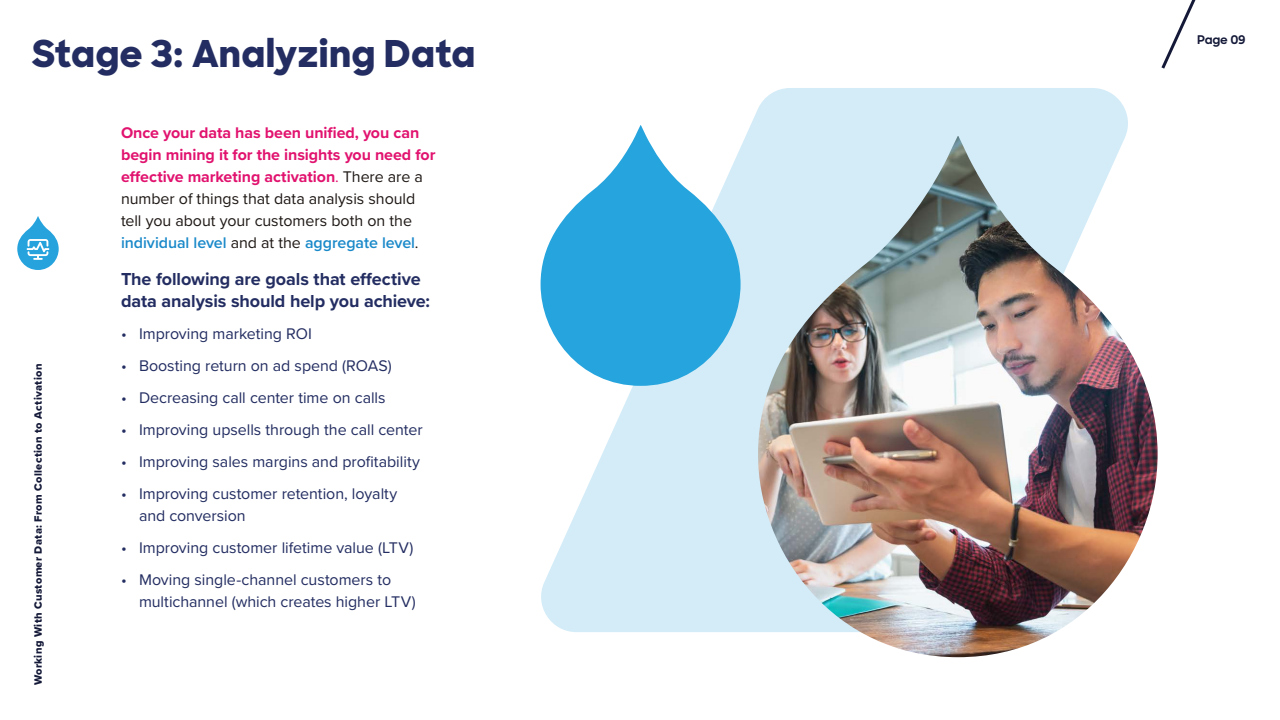
<style>
.page{position:relative;width:1280px;height:720px;background:#fff}
.page>*{position:absolute;margin:0;border:0;box-sizing:border-box;transform-origin:0 0}
.t1{font:800 37px "Sharp Sans";letter-spacing:.005em;color:#232d61}
.t2{font:700 18px/22px "Proxima Nova";letter-spacing:-.005em;color:#232d61}
.t3{font:16px/22px "Proxima Nova";letter-spacing:-.005em;color:#232d61}
.t4{font:700 16px/22px "Proxima Nova";letter-spacing:-.005em;color:#e1136f}
.t5{font:700 12px "Sharp Sans";letter-spacing:-.02em;color:#141938}
.t6{font:11px "Proxima Nova Extrabld";letter-spacing:.03em;color:#141938}
.s1{font-weight:400}
.s2{font-weight:400;color:#1e1815}
.s3{font-weight:600;color:#1a89c9}
</style>
<div class="page">
<svg style="left:540px;top:88px;width:588px;height:544px;fill:#d3ecf8"></svg>
<img style="left:758px;top:136px;width:400px;height:521px">
<svg style="left:541px;top:125px;width:200px;height:261px;fill:#26a4dd"></svg>
<svg style="left:17px;top:216px;width:42px;height:54px"></svg>
<svg style="left:1161px;top:0;width:35px;height:69px"></svg>
<p class="t1" style="left:32px;top:26px;width:445px">Stage 3: Analyzing Data</p>
<p class="t6" style="left:30px;top:685px;width:323px;rotate:-90deg">Working With Customer Data: From Collection to Activation</p>
<p class="t4" style="left:121px;top:121px;width:316px">Once your data has been unified, you can begin mining it for the insights you need for effective marketing activation<span class="s1">.</span> <span class="s2">There are a number of things that data analysis should tell you about your customers both on the </span><span class="s3">individual level</span> <span class="s2">and at the</span> <span class="s3">aggregate level</span><span class="s2">.</span></p>
<p class="t2" style="left:121px;top:267px;width:310px">The following are goals that effective data analysis should help you achieve:</p>
<p class="t3" style="left:121px;top:322px;width:192px">• Improving marketing ROI</p>
<p class="t3" style="left:121px;top:354px;width:272px">• Boosting return on ad spend (ROAS)</p>
<p class="t3" style="left:121px;top:386px;width:266px">• Decreasing call center time on calls</p>
<p class="t3" style="left:121px;top:418px;width:303px">• Improving upsells through the call center</p>
<p class="t3" style="left:121px;top:450px;width:301px">• Improving sales margins and profitability</p>
<p class="t3" style="left:139px;top:482px;width:260px;text-indent:-18px">• Improving customer retention, loyalty and conversion</p>
<p class="t3" style="left:121px;top:536px;width:294px">• Improving customer lifetime value (LTV)</p>
<p class="t3" style="left:139px;top:568px;width:278px;text-indent:-18px">• Moving single-channel customers to multichannel (which creates higher LTV)</p>
<p class="t5" style="left:1197px;top:31px;width:50px">Page 09</p>
</div>
